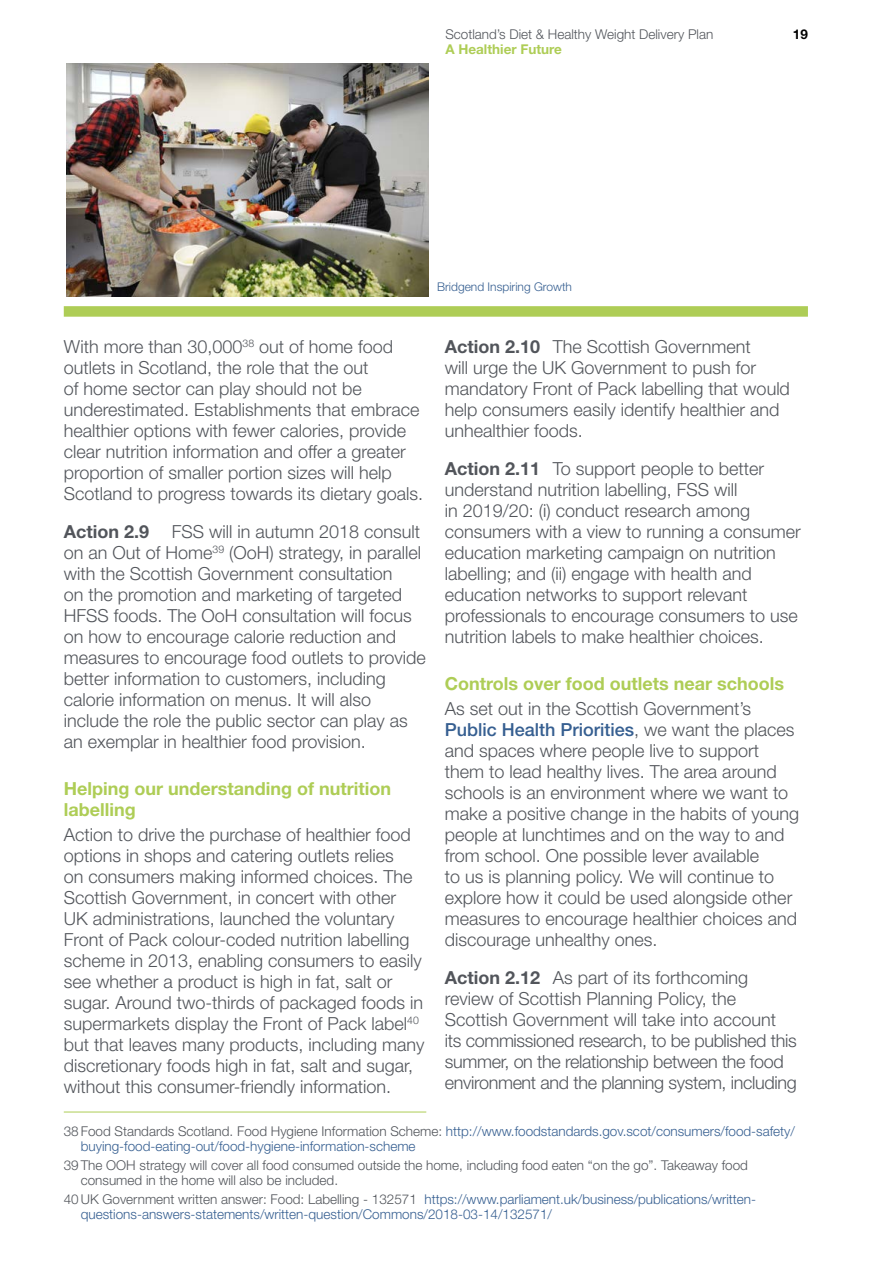
<style>
.page{position:relative;width:893px;height:1263px;background:#fff}
.page>*{position:absolute;margin:0;border:0;box-sizing:border-box;transform-origin:0 0}
.t1{font:300 18px/21px "Helvetica Neue LT Std";color:#52555b}
.t2{font:300 18px/21px "Helvetica Neue LT Std";letter-spacing:-.02em;color:#52555b}
.t3{font:700 18px/21px "Helvetica Neue LT Std";color:#aecd56}
.t4{font:700 18px "Helvetica Neue LT Std";color:#52555b}
.t5{font:300 13.5px/15px "Helvetica Neue LT Std";color:#365f91}
.t6{font:300 13.5px/15px "Helvetica Neue LT Std";color:#52555b}
.t7{font:700 13.5px "Helvetica Neue LT Std";color:#aecd56}
.t8{font:700 13.5px "Helvetica Neue LT Std";color:#000}
.t9{font:300 12px "Helvetica Neue LT Std";color:#365f91}
.s1{font-weight:700}
.s2{font-weight:500;color:#365f91}
.s3{color:#52555b}
</style>
<div class="page">
<div style="left:64px;top:306px;width:744px;height:11px;background:#aecd56"></div>
<hr style="left:64px;top:1112px;width:362px;height:1px;background:#aecd56">
<img style="left:67px;top:64px;width:361px;height:233px">
<p class="t6" style="left:445px;top:27px;width:269px">Scotland’s Diet &amp; Healthy Weight Delivery Plan</p>
<p class="t8" style="left:793px;top:26px;width:17px">19</p>
<p class="t7" style="left:445px;top:41px;width:118px">A Healthier Future</p>
<p class="t9" style="left:437px;top:279px;width:136px">Bridgend Inspiring Growth</p>
<p class="t1" style="left:64px;top:336px;width:361px">With more than 30,000<sup>38</sup> out of home food outlets in Scotland, the role that the out<br>of home sector can play should not be underestimated. Establishments that embrace healthier options with fewer calories, provide clear nutrition information and offer a greater proportion of smaller portion sizes will help Scotland to progress towards its dietary goals.</p>
<p class="t4" style="left:64px;top:521px;width:87px">Action 2.9</p>
<p class="t1" style="left:445px;top:336px;width:347px"><span class="s1">Action 2.10</span> The Scottish Government<br>will urge the UK Government to push for mandatory Front of Pack labelling that would help consumers easily identify healthier and unhealthier foods.</p>
<p class="t1" style="left:445px;top:458px;width:358px"><span class="s1">Action 2.11</span> To support people to better understand nutrition labelling, FSS will<br>in 2019/20: (i) conduct research among consumers with a view to running a consumer education marketing campaign on nutrition labelling; and (ii) engage with health and education networks to support relevant professionals to encourage consumers to use nutrition labels to make healthier choices.</p>
<p class="t3" style="left:445px;top:672px;width:341px">Controls over food outlets near schools</p>
<p class="t1" style="left:445px;top:698px;width:356px">As set out in the Scottish Government’s <span class="s2">Public Health Priorities</span>, we want the places and spaces where people live to support them to lead healthy lives. The area around schools is an environment where we want to make a positive change in the habits of young people at lunchtimes and on the way to and from school. One possible lever available<br>to us is planning policy. We will continue to explore how it could be used alongside other measures to encourage healthier choices and discourage unhealthy ones.</p>
<p class="t2" style="left:445px;top:967px;width:353px"><span class="s1">Action 2.12</span> As part of its forthcoming review of Scottish Planning Policy, the Scottish Government will take into account its commissioned research, to be published this summer, on the relationship between the food environment and the planning system, including</p>
<p class="t1" style="left:64px;top:521px;width:364px;text-indent:108px">FSS will in autumn 2018 consult on an Out of Home<sup>39</sup> (OoH) strategy, in parallel with the Scottish Government consultation<br>on the promotion and marketing of targeted HFSS foods. The OoH consultation will focus on how to encourage calorie reduction and measures to encourage food outlets to provide better information to customers, including calorie information on menus. It will also include the role the public sector can play as an exemplar in healthier food provision.</p>
<p class="t3" style="left:64px;top:777px;width:329px">Helping our understanding of nutrition labelling</p>
<p class="t1" style="left:64px;top:824px;width:362px">Action to drive the purchase of healthier food options in shops and catering outlets relies<br>on consumers making informed choices. The Scottish Government, in concert with other UK administrations, launched the voluntary Front of Pack colour-coded nutrition labelling scheme in 2013, enabling consumers to easily see whether a product is high in fat, salt or sugar. Around two-thirds of packaged foods in supermarkets display the Front of Pack label<sup>40 </sup>but that leaves many products, including many discretionary foods high in fat, salt and sugar, without this consumer-friendly information.</p>
<p class="t5" style="left:81px;top:1123px;width:716px;text-indent:-17px"><span class="s3">38 Food Standards Scotland. Food Hygiene Information Scheme:</span> http://www.foodstandards.gov.scot/consumers/food-safety/ buying-food-eating-out/food-hygiene-information-scheme</p>
<p class="t6" style="left:81px;top:1157px;width:669px;text-indent:-17px">39 The OOH strategy will cover all food consumed outside the home, including food eaten “on the go”. Takeaway food consumed in the home will also be included.</p>
<p class="t5" style="left:81px;top:1191px;width:677px;text-indent:-17px"><span class="s3">40UK Government written answer: Food: Labelling - 132571</span> https://www.parliament.uk/business/publications/written&shy;questions-answers-statements/written-question/Commons/2018-03-14/132571/</p>
</div>
